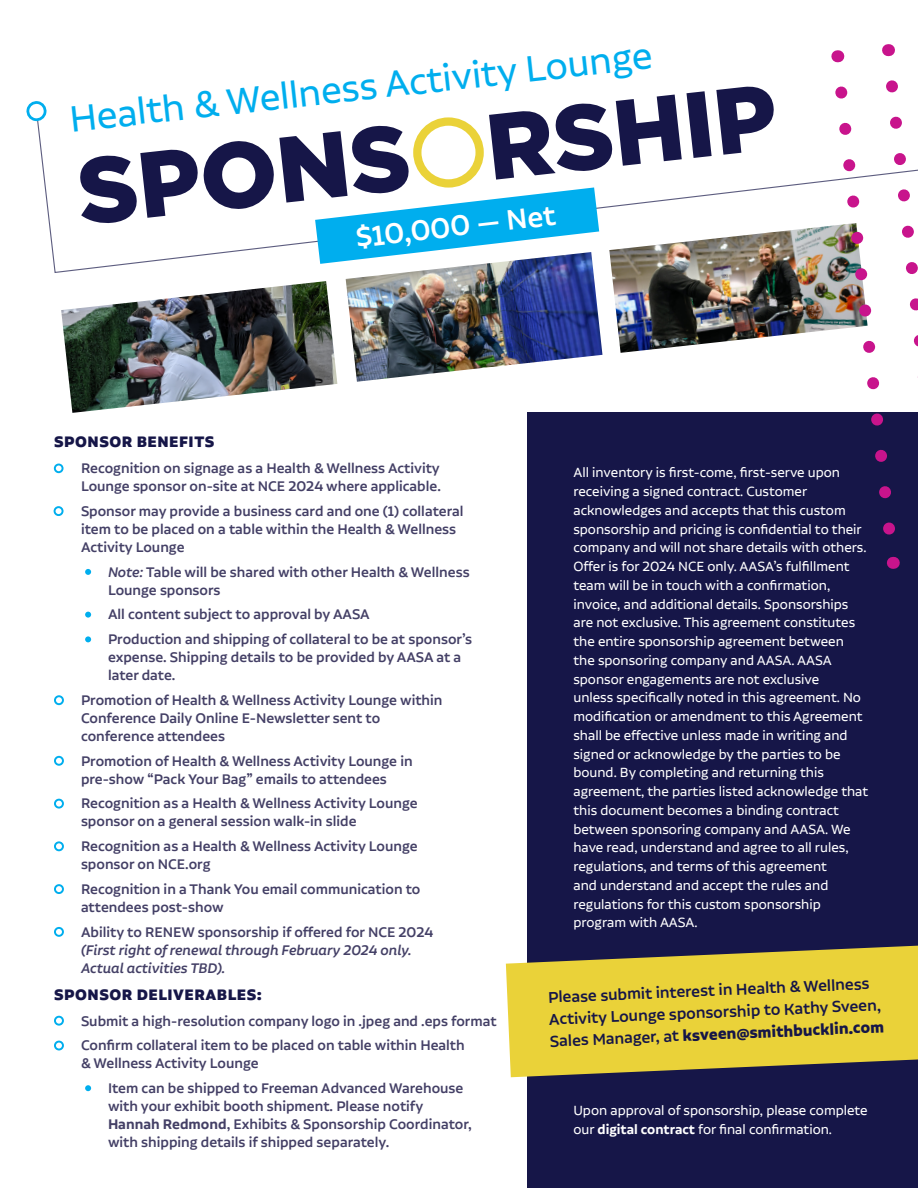
<style>
.page{position:relative;width:918px;height:1188px;background:#fff}
.page>*{position:absolute;margin:0;border:0;box-sizing:border-box;transform-origin:0 0}
.t1{font:900 93px "Gotham";color:#161648}
.t2{font:43.5px "Aalto Sans Pro";color:#00aeee}
.t3{font:500 33.45px "Aalto Sans Pro";color:#fff}
.Paragraph_Style_1{font:500 18.6px/21.6px "Aalto Sans Pro";color:#161648}
.Paragraph_Style_1-2{font:900 18px "Aalto Sans Pro";letter-spacing:.03em;color:#161648}
.Bullets{font:500 16.5px/18px "Aalto Sans Pro";color:#444066}
.Secondary_Bullets{font:500 16.5px/18px "Aalto Sans Pro";color:#444066}
.Bullets-2{font:italic 500 16.5px/18px "Aalto Sans Pro";color:#444066}
.Paragraph_Style_1-3{font:15.75px/18.8px "Aalto Sans Pro";color:#fff}
.s1{color:#fff}
.s2{font-style:italic}
.s3{font-style:normal}
.s4{font-weight:600}
.s5{font-weight:700}
</style>
<div class="page">
<svg style="left:37px;top:122px;width:791px;height:151px"></svg>
<svg style="left:26px;top:101px;width:23px;height:22px"></svg>
<svg style="left:417px;top:121px;width:63px;height:63px"></svg>
<div style="left:413px;top:117px;width:71px;height:71px;border:8px solid #ead239;border-radius:50%"></div>
<div style="left:527px;top:413px;width:391px;height:775px;background:#161648"></div>
<img style="left:61px;top:281px;width:276px;height:132px">
<img style="left:346px;top:252px;width:256px;height:130px">
<img style="left:609px;top:223px;width:219px;height:130px">
<svg style="left:837px;top:50px;width:1px;height:12px"></svg>
<svg style="left:888px;top:44px;width:1px;height:12px"></svg>
<svg style="left:828px;top:80px;width:90px;height:489px"></svg>
<svg style="left:315px;top:187px;width:284px;height:77px"></svg>
<div style="left:54px;top:464px;width:10px;height:9px;border:2px solid #00aeee;border-radius:50%"></div>
<div style="left:54px;top:506px;width:10px;height:10px;border:2px solid #00aeee;border-radius:50%"></div>
<div style="left:54px;top:695px;width:10px;height:10px;border:2px solid #00aeee;border-radius:50%"></div>
<div style="left:54px;top:756px;width:10px;height:10px;border:2px solid #00aeee;border-radius:50%"></div>
<div style="left:54px;top:799px;width:10px;height:10px;border:2px solid #00aeee;border-radius:50%"></div>
<div style="left:54px;top:841px;width:10px;height:10px;border:2px solid #00aeee;border-radius:50%"></div>
<div style="left:54px;top:884px;width:10px;height:10px;border:2px solid #00aeee;border-radius:50%"></div>
<div style="left:54px;top:927px;width:10px;height:10px;border:2px solid #00aeee;border-radius:50%"></div>
<div style="left:84px;top:568px;width:8px;height:8px;background:#00aeee;border-radius:50%"></div>
<div style="left:83px;top:567px;width:10px;height:10px;border:2px solid #fff;border-radius:50%"></div>
<div style="left:84px;top:611px;width:8px;height:8px;background:#00aeee;border-radius:50%"></div>
<div style="left:83px;top:610px;width:10px;height:10px;border:2px solid #fff;border-radius:50%"></div>
<div style="left:84px;top:635px;width:8px;height:8px;background:#00aeee;border-radius:50%"></div>
<div style="left:83px;top:634px;width:10px;height:10px;border:2px solid #fff;border-radius:50%"></div>
<div style="left:54px;top:1016px;width:10px;height:10px;border:2px solid #00aeee;border-radius:50%"></div>
<div style="left:54px;top:1041px;width:10px;height:9px;border:2px solid #00aeee;border-radius:50%"></div>
<div style="left:84px;top:1084px;width:8px;height:8px;background:#00aeee;border-radius:50%"></div>
<div style="left:83px;top:1083px;width:10px;height:10px;border:2px solid #fff;border-radius:50%"></div>
<svg style="left:506px;top:946px;width:412px;height:131px;background:#cfbb3d"></svg>
<p class="t2" style="left:67px;top:95px;width:587px;rotate:-6deg">Health &amp; Wellness Activity Lounge</p>
<p class="t1" style="left:71px;top:127px;width:704px;rotate:-6deg">SPONS<span class="s1">O</span>RSHIP</p>
<p class="t3" style="left:354px;top:220px;width:202px;rotate:-7deg">$10,000 — Net</p>
<p class="Paragraph_Style_1-2" style="left:54px;top:432px;width:162px">SPONSOR BENEFITS</p>
<p class="Bullets" style="left:81px;top:459px;width:361px">Recognition on signage as a Health &amp; Wellness Activity<br>Lounge sponsor on-site at NCE 2024 where applicable.</p>
<p class="Bullets" style="left:81px;top:502px;width:384px">Sponsor may provide a business card and one (1) collateral item to be placed on a table within the Health &amp; Wellness<br>Activity Lounge</p>
<p class="Secondary_Bullets" style="left:108px;top:563px;width:363px"><span class="s2">Note:</span> Table will be shared with other Health &amp; Wellness<br>Lounge sponsors</p>
<p class="Secondary_Bullets" style="left:108px;top:605px;width:263px">All content subject to approval by AASA</p>
<p class="Secondary_Bullets" style="left:108px;top:630px;width:366px">Production and shipping of collateral to be at sponsor’s expense. Shipping details to be provided by AASA at a later date.</p>
<p class="Bullets" style="left:81px;top:691px;width:363px">Promotion of Health &amp; Wellness Activity Lounge within<br>Conference Daily Online E-Newsletter sent to conference attendees</p>
<p class="Bullets" style="left:81px;top:752px;width:333px">Promotion of Health &amp; Wellness Activity Lounge in pre-show “Pack Your Bag” emails to attendees</p>
<p class="Bullets" style="left:81px;top:794px;width:338px">Recognition as a Health &amp; Wellness Activity Lounge sponsor on a general session walk-in slide</p>
<p class="Bullets" style="left:81px;top:837px;width:338px">Recognition as a Health &amp; Wellness Activity Lounge sponsor on NCE.org</p>
<p class="Bullets" style="left:81px;top:880px;width:341px">Recognition in a Thank You email communication to attendees post-show</p>
<p class="Bullets-2" style="left:81px;top:923px;width:354px"><span class="s3">Ability to RENEW sponsorship if offered for NCE 2024 </span>(First right of renewal through February 2024 only.<br>Actual activities TBD).</p>
<p class="Paragraph_Style_1-2" style="left:54px;top:984px;width:210px">SPONSOR DELIVERABLES:</p>
<p class="Bullets" style="left:81px;top:1011px;width:417px">Submit a high-resolution company logo in .jpeg and .eps format</p>
<p class="Bullets" style="left:81px;top:1036px;width:385px">Confirm collateral item to be placed on table within Health &amp; Wellness Activity Lounge</p>
<p class="Secondary_Bullets" style="left:108px;top:1079px;width:365px">Item can be shipped to Freeman Advanced Warehouse with your exhibit booth shipment. Please notify <span class="s4">Hannah Redmond</span>, Exhibits &amp; Sponsorship Coordinator, with shipping details if shipped separately.</p>
<p class="Paragraph_Style_1-3" style="left:573px;top:463px;width:296px">All inventory is first-come, first-serve upon receiving a signed contract. Customer acknowledges and accepts that this custom sponsorship and pricing is confidential to their company and will not share details with others.<br>Offer is for 2024 NCE only. AASA’s fulfillment team will be in touch with a confirmation, invoice, and additional details. Sponsorships are not exclusive. This agreement constitutes the entire sponsorship agreement between the sponsoring company and AASA. AASA sponsor engagements are not exclusive<br>unless specifically noted in this agreement. No modification or amendment to this Agreement shall be effective unless made in writing and signed or acknowledge by the parties to be bound. By completing and returning this agreement, the parties listed acknowledge that this document becomes a binding contract between sponsoring company and AASA. We have read, understand and agree to all rules, regulations, and terms of this agreement<br>and understand and accept the rules and regulations for this custom sponsorship program with AASA.</p>
<p class="Paragraph_Style_1" style="left:548px;top:985px;width:336px;rotate:-2deg">Please submit interest in Health &amp; Wellness<br>Activity Lounge sponsorship to Kathy Sveen,<br>Sales Manager, at <span class="s5">ksveen@smithbucklin.com</span></p>
<p class="Paragraph_Style_1-3" style="left:573px;top:1101px;width:296px">Upon approval of sponsorship, please complete our <span class="s4">digital contract</span> for final confirmation.</p>
</div>
